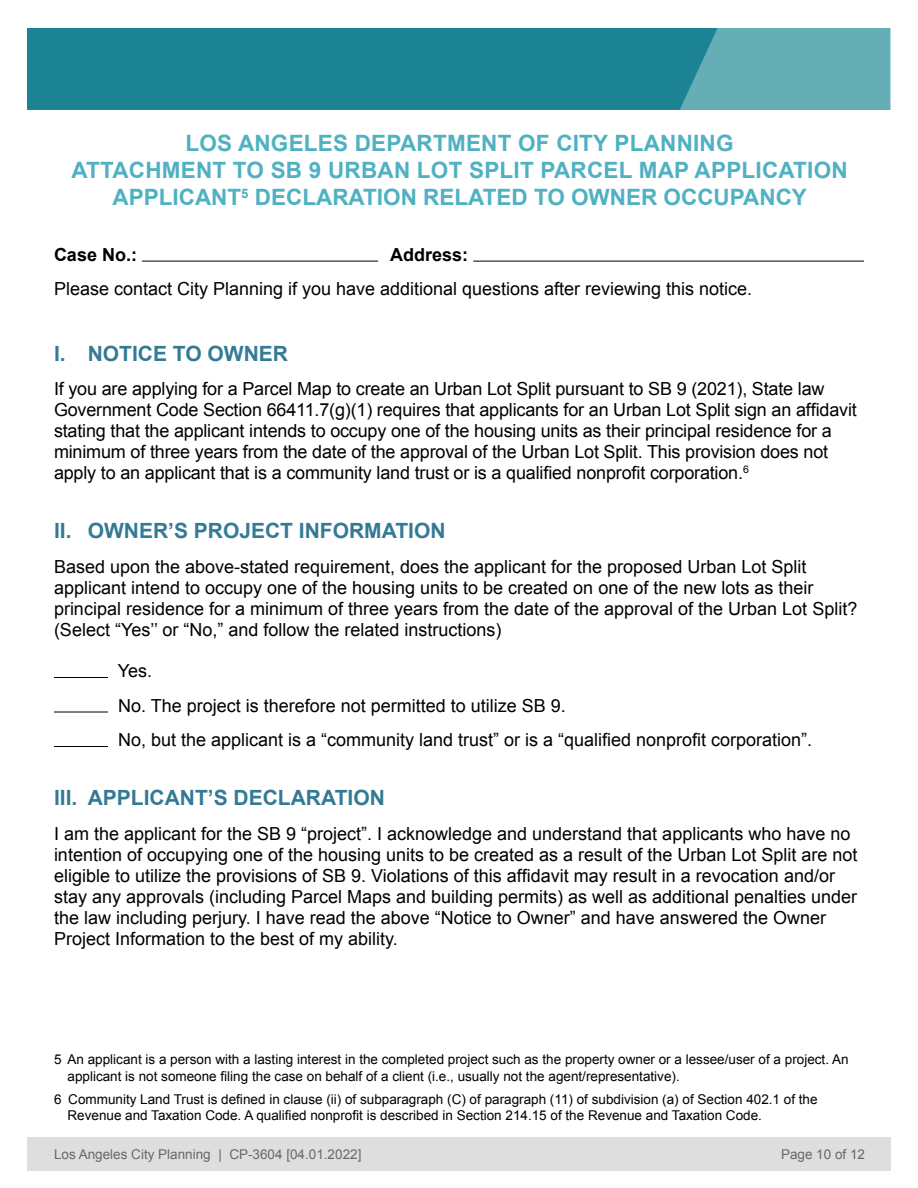
<style>
.page{position:relative;width:918px;height:1188px;background:#fff}
.page>*{position:absolute;margin:0;border:0;box-sizing:border-box;transform-origin:0 0}
.t1{font:700 22.5px/27px "Arial";letter-spacing:.01em;color:#4fb1c2;text-align:center}
.t2{font:700 21px "Arial";color:#337a95}
.t3{font:18px/21px "Arial";color:#000}
.t4{font:700 18px "Arial";color:#000}
.t5{font:13.5px/16.5px "Arial";color:#000}
.t6{font:13.5px "Arial";color:#6b6768}
</style>
<div class="page">
<div style="left:27px;top:1137px;width:864px;height:33px;background:#dededf"></div>
<img style="left:27px;top:28px;width:864px;height:81px">
<hr style="left:142px;top:261px;width:236px;height:1px;background:#000">
<hr style="left:473px;top:261px;width:391px;height:1px;background:#000">
<hr style="left:54px;top:677px;width:54px;height:1px;background:#000">
<hr style="left:54px;top:712px;width:54px;height:1px;background:#000">
<hr style="left:54px;top:746px;width:54px;height:1px;background:#000">
<p class="t1" style="left:71px;top:131px;width:778px">LOS ANGELES DEPARTMENT OF CITY PLANNING<br>ATTACHMENT TO SB 9 URBAN LOT SPLIT PARCEL MAP APPLICATION<br>APPLICANT<sup>5</sup> DECLARATION RELATED TO OWNER OCCUPANCY</p>
<p class="t4" style="left:54px;top:243px;width:85px">Case No.:</p>
<p class="t4" style="left:390px;top:243px;width:80px">Address:</p>
<p class="t3" style="left:54px;top:279px;width:700px">Please contact City Planning if you have additional questions after reviewing this notice.</p>
<p class="t2" style="left:54px;top:340px;width:236px">I. NOTICE TO OWNER</p>
<p class="t3" style="left:54px;top:379px;width:804px">If you are applying for a Parcel Map to create an Urban Lot Split pursuant to SB 9 (2021), State law Government Code Section 66411.7(g)(1) requires that applicants for an Urban Lot Split sign an affidavit stating that the applicant intends to occupy one of the housing units as their principal residence for a minimum of three years from the date of the approval of the Urban Lot Split. This provision does not apply to an applicant that is a community land trust or is a qualified nonprofit corporation.<sup>6</sup></p>
<p class="t2" style="left:54px;top:517px;width:393px">II. OWNER’S PROJECT INFORMATION</p>
<p class="t3" style="left:54px;top:556px;width:805px">Based upon the above-stated requirement, does the applicant for the proposed Urban Lot Split applicant intend to occupy one of the housing units to be created on one of the new lots as their principal residence for a minimum of three years from the date of the approval of the Urban Lot Split? (Select “Yes’’ or “No,” and follow the related instructions)</p>
<p class="t3" style="left:118px;top:654px;width:696px;line-height:34.5px">Yes.<br>No. The project is therefore not permitted to utilize SB 9.<br>No, but the applicant is a “community land trust” or is a “qualified nonprofit corporation”.</p>
<p class="t2" style="left:54px;top:784px;width:332px">III. APPLICANT’S DECLARATION</p>
<p class="t3" style="left:54px;top:823px;width:805px">I am the applicant for the SB 9 “project”. I acknowledge and understand that applicants who have no intention of occupying one of the housing units to be created as a result of the Urban Lot Split are not eligible to utilize the provisions of SB 9. Violations of this affidavit may result in a revocation and/or stay any approvals (including Parcel Maps and building permits) as well as additional penalties under the law including perjury. I have read the above “Notice to Owner” and have answered the Owner Project Information to the best of my ability.</p>
<p class="t5" style="left:67px;top:1051px;width:783px;text-indent:-13px">5 An applicant is a person with a lasting interest in the completed project such as the property owner or a lessee/user of a project. An applicant is not someone filing the case on behalf of a client (i.e., usually not the agent/representative).</p>
<p class="t5" style="left:68px;top:1091px;width:752px;text-indent:-14px">6 Community Land Trust is defined in clause (ii) of subparagraph (C) of paragraph (11) of subdivision (a) of Section 402.1 of the<br>Revenue and Taxation Code. A qualified nonprofit is described in Section 214.15 of the Revenue and Taxation Code.</p>
<p class="t6" style="left:54px;top:1145px;width:309px">Los Angeles City Planning | CP-3604 [04.01.2022]</p>
<p class="t6" style="left:781px;top:1145px;width:86px">Page 10 of 12</p>
</div>
